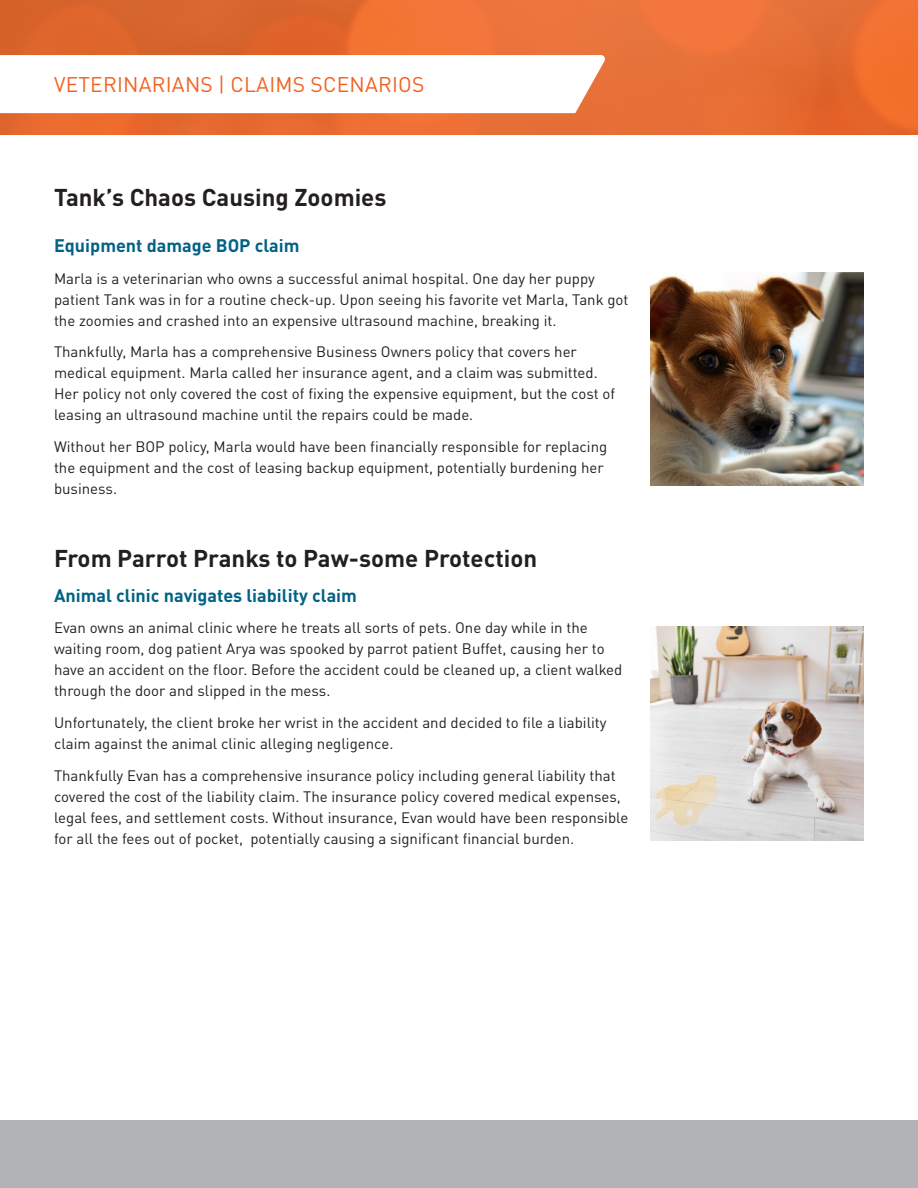
<style>
.page{position:relative;width:918px;height:1188px;background:#fff}
.page>*{position:absolute;margin:0;border:0;box-sizing:border-box;transform-origin:0 0}
.Body_Text_10_14{font:700 24px "DINOT";color:#231f20}
.Body_Subhead_1_16_20{font:700 24px "DINOT";color:#231f20}
.Sub-nomenclature_14_18{font:21px "DINOT";letter-spacing:.01em;color:#f26221}
.Body_Text_10_14-2{font:700 18px "DINOT";color:#006285}
.Body_Subhead_1_16_20-2{font:700 18px "DINOT";color:#006285}
.Body_Text_10_14-3{font:15px/21px "DINOT";color:#231f20}
</style>
<div class="page">
<svg style="left:0;top:0;width:918px;height:135px;background:#e66d33"></svg>
<svg style="left:0;top:55px;width:606px;height:58px"></svg>
<img style="left:650px;top:272px;width:214px;height:214px">
<img style="left:650px;top:627px;width:214px;height:214px">
<div style="left:0;top:1120px;width:918px;height:68px;background:#b2b3b7"></div>
<p class="Sub-nomenclature_14_18" style="left:54px;top:68px;width:372px">VETERINARIANS | CLAIMS SCENARIOS</p>
<p class="Body_Subhead_1_16_20" style="left:54px;top:179px;width:334px">Tank’s Chaos Causing Zoomies</p>
<p class="Body_Subhead_1_16_20-2" style="left:54px;top:231px;width:247px">Equipment damage BOP claim</p>
<p class="Body_Text_10_14-3" style="left:54px;top:266px;width:576px">Marla is a veterinarian who owns a successful animal hospital. One day her puppy patient Tank was in for a routine check-up. Upon seeing his favorite vet Marla, Tank got the zoomies and crashed into an expensive ultrasound machine, breaking it.</p>
<p class="Body_Text_10_14-3" style="left:54px;top:340px;width:563px">Thankfully, Marla has a comprehensive Business Owners policy that covers her medical equipment. Marla called her insurance agent, and a claim was submitted.<br>Her policy not only covered the cost of fixing the expensive equipment, but the cost of leasing an ultrasound machine until the repairs could be made.</p>
<p class="Body_Text_10_14-3" style="left:54px;top:435px;width:555px">Without her BOP policy, Marla would have been financially responsible for replacing the equipment and the cost of leasing backup equipment, potentially burdening her business.</p>
<p class="Body_Text_10_14" style="left:54px;top:539px;width:485px">From Parrot Pranks to Paw-some Protection</p>
<p class="Body_Text_10_14-2" style="left:54px;top:581px;width:305px">Animal clinic navigates liability claim</p>
<p class="Body_Text_10_14-3" style="left:54px;top:616px;width:570px">Evan owns an animal clinic where he treats all sorts of pets. One day while in the waiting room, dog patient Arya was spooked by parrot patient Buffet, causing her to have an accident on the floor. Before the accident could be cleaned up, a client walked through the door and slipped in the mess.</p>
<p class="Body_Text_10_14-3" style="left:54px;top:711px;width:554px">Unfortunately, the client broke her wrist in the accident and decided to file a liability claim against the animal clinic alleging negligence.</p>
<p class="Body_Text_10_14-3" style="left:54px;top:764px;width:576px">Thankfully Evan has a comprehensive insurance policy including general liability that covered the cost of the liability claim. The insurance policy covered medical expenses, legal fees, and settlement costs. Without insurance, Evan would have been responsible for all the fees out of pocket, potentially causing a significant financial burden.</p>
</div>
